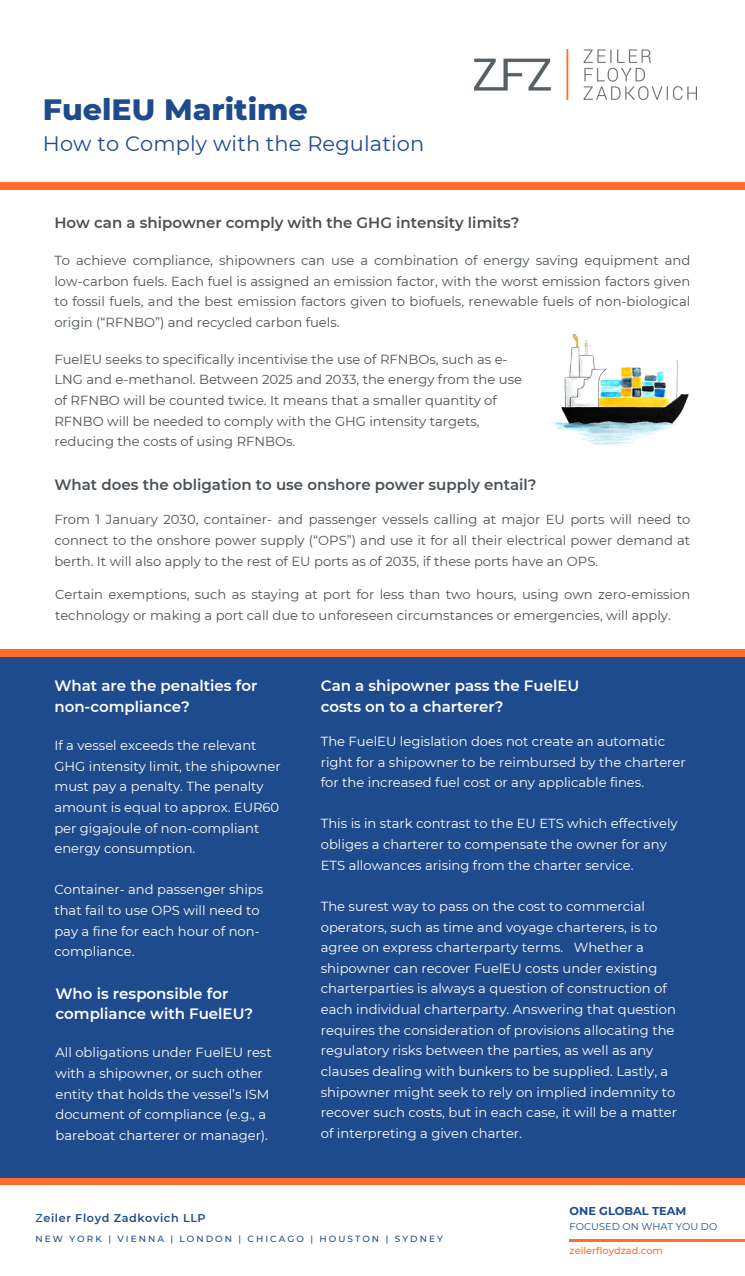
<style>
.page{position:relative;width:745px;height:1276px;background:#fff}
.page>*{position:absolute;margin:0;border:0;box-sizing:border-box;transform-origin:0 0}
.t1{font:800 30px "Montserrat";color:#1e4b8d}
.t2{font:20.88px "Montserrat";letter-spacing:.005em;color:#1e4b8d}
.t3{font:600 15px/20.6px "Montserrat";color:#fff}
.t4{font:600 15px "Montserrat";color:#495156}
.t5{font:13.12px/20.6px "Montserrat";color:#fff}
.t6{font:13.12px/20.6px "Montserrat";color:#4a5256;text-align:justify}
.t7{font:700 11.38px "Montserrat";color:#1e4b8d}
.t8{font:600 11.25px "Montserrat";letter-spacing:.05em;color:#1e4b8d}
.t9{font:9.88px "Montserrat";color:#1e4b8d}
.t10{font:500 9.88px "Montserrat";color:#ff6c2b}
.t11{font:500 9px "Montserrat";letter-spacing:.225em;color:#1e4b8d}
.s1{font-weight:500}
</style>
<div class="page">
<div style="left:0;top:653px;width:744px;height:525px;background:#1e4b8d"></div>
<div style="left:0;top:1178px;width:744px;height:7px;background:#ff6c2b"></div>
<div style="left:0;top:649px;width:744px;height:7px;background:#ff6c2b"></div>
<div style="left:0;top:182px;width:744px;height:8px;background:#ff6c2b"></div>
<img style="left:550px;top:334px;width:139px;height:112px">
<hr style="left:569px;top:1239px;width:175px;height:3px;background:#ff6c2b">
<img style="left:474px;top:50px;width:222px;height:49px">
<p class="t1" style="left:43px;top:91px;width:266px">FuelEU Maritime</p>
<h5 class="t2" style="left:43px;top:131px;width:383px">How to Comply with the Regulation</h5>
<h2 class="t4" style="left:54px;top:214px;width:466px">How can a shipowner comply with the GHG intensity limits?</h2>
<p class="t6" style="left:54px;top:250px;width:637px">To achieve compliance, shipowners can use a combination of energy saving equipment and low-carbon fuels. Each fuel is assigned an emission factor, with the worst emission factors given to fossil fuels, and the best emission factors given to biofuels, renewable fuels of non-biological origin (“RFNBO”) and recycled carbon fuels.</p>
<p class="t6" style="left:54px;top:349px;width:469px;text-align:left">FuelEU seeks to specifically incentivise the use of RFNBOs, such as e-LNG and e-methanol. Between 2025 and 2033, the energy from the use of RFNBO will be counted twice. It means that a smaller quantity of RFNBO will be needed to comply with the GHG intensity targets, reducing the costs of using RFNBOs.</p>
<h4 class="t4" style="left:54px;top:475px;width:483px">What does the obligation to use onshore power supply entail?</h4>
<h3 class="t6" style="left:54px;top:509px;width:637px">From 1 January 2030, container- and passenger vessels calling at major EU ports will need to connect to the onshore power supply (“OPS”) and use it for all their electrical power demand at berth. It will also apply to the rest of EU ports as of 2035, if these ports have an OPS.</h3>
<p class="t6" style="left:55px;top:584px;width:636px">Certain exemptions, such as staying at port for less than two hours, using own zero-emission technology or making a port call due to unforeseen circumstances or emergencies, will apply.</p>
<h4 class="t3" style="left:54px;top:676px;width:204px">What are the penalties for non-compliance?</h4>
<h4 class="t5" style="left:54px;top:735px;width:228px">If a vessel exceeds the relevant<br>GHG intensity limit, the shipowner must pay a penalty. The penalty amount is equal to approx. EUR60 per gigajoule of non-compliant energy consumption.</h4>
<h3 class="t5" style="left:54px;top:879px;width:210px">Container- and passenger ships that fail to use OPS will need to pay a fine for each hour of non&shy;compliance.</h3>
<h3 class="t3" style="left:55px;top:983px;width:199px">Who is responsible for compliance with FuelEU?</h3>
<h4 class="t5" style="left:55px;top:1042px;width:218px">All obligations under FuelEU rest with a shipowner, or such other entity that holds the vessel’s ISM document of compliance (e.g., a bareboat charterer or manager).</h4>
<h4 class="t3" style="left:321px;top:676px;width:260px">Can a shipowner pass the FuelEU costs on to a charterer?</h4>
<h4 class="t5" style="left:321px;top:731px;width:366px">The FuelEU legislation does not create an automatic right for a shipowner to be reimbursed by the charterer for the increased fuel cost or any applicable fines.</h4>
<h4 class="t5" style="left:321px;top:813px;width:358px">This is in stark contrast to the EU ETS which effectively obliges a charterer to compensate the owner for any<br>ETS allowances arising from the charter service.</h4>
<h3 class="t5" style="left:321px;top:896px;width:357px">The surest way to pass on the cost to commercial operators, such as time and voyage charterers, is to agree on express charterparty terms. Whether a shipowner can recover FuelEU costs under existing charterparties is always a question of construction of each individual charterparty. Answering that question requires the consideration of provisions allocating the regulatory risks between the parties, as well as any clauses dealing with bunkers to be supplied. Lastly, a shipowner might seek to rely on implied indemnity to recover such costs, but in each case, it will be a matter of interpreting a given charter.</h3>
<p class="t8" style="left:36px;top:1211px;width:172px"><span class="s1">Z</span>eiler Floyd Zadkovich LLP</p>
<h4 class="t11" style="left:36px;top:1233px;width:408px">NEW YORK | VIENNA | LONDON | CHICAGO | HOUSTON | SYDNEY</h4>
<h3 class="t7" style="left:569px;top:1204px;width:118px">ONE GLOBAL TEAM</h3>
<h4 class="t9" style="left:569px;top:1220px;width:149px">FOCUSED ON WHAT YOU DO</h4>
<h4 class="t10" style="left:569px;top:1244px;width:95px">zeilerfloydzad.com</h4>
</div>
